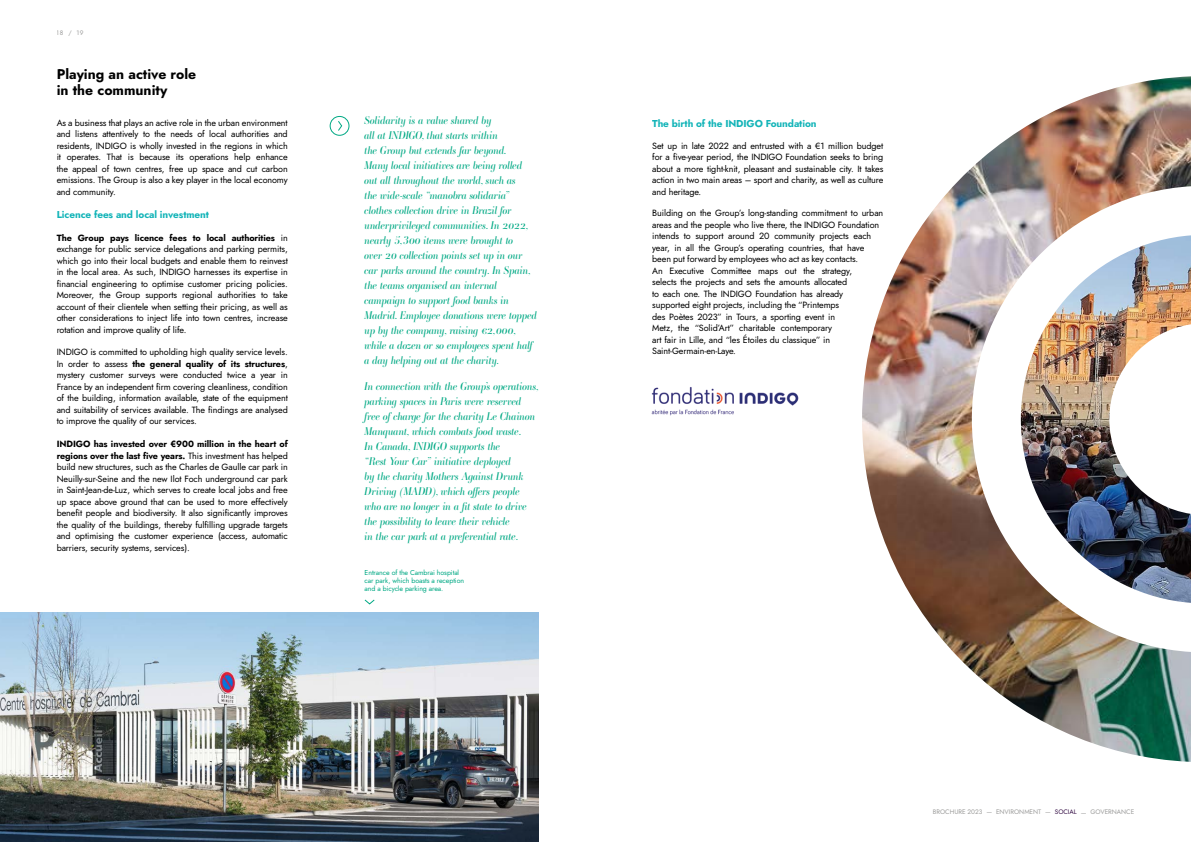
<style>
.page{position:relative;width:1191px;height:842px;background:#fff}
.page>*{position:absolute;margin:0;border:0;box-sizing:border-box;transform-origin:0 0}
.t1{font:700 14px/16px "Jost";color:#000}
.t2{font:italic 11px/15px "Ambroise Std";letter-spacing:-.01em;color:#00a984}
.t3{font:700 10px "Jost";letter-spacing:-.01em;color:#13b4b8}
.t4{font:9px/11.5px "Jost";letter-spacing:-.01em;color:#000;text-align:justify}
.t5{font:7px/8px "Jost";letter-spacing:-.01em;color:#00a984}
.t6{font:6.5px "Jost";color:#9d9d9c}
.s1{font-weight:700}
.s2{color:#371147}
</style>
<div class="page">
<img style="left:0;top:612px;width:539px;height:230px">
<div style="left:330px;top:116px;width:19px;height:20px;border:1px solid #00a984;border-radius:50%"></div>
<svg style="left:338px;top:121px;width:5px;height:10px"></svg>
<img style="left:651px;top:387px;width:148px;height:29px">
<svg style="left:364px;top:599px;width:11px;height:6px"></svg>
<img style="left:862px;top:76px;width:329px;height:686px">
<img style="left:1020px;top:235px;width:171px;height:368px">
<p class="t6" style="left:57px;top:29px;width:28px">18 / 19</p>
<p class="t1" style="left:57px;top:66px;width:141px">Playing an active role in the community</p>
<p class="t4" style="left:57px;top:117px;width:233px">As a business that plays an active role in the urban environment and listens attentively to the needs of local authorities and residents, INDIGO is wholly invested in the regions in which it operates. That is because its operations help enhance the appeal of town centres, free up space and cut carbon emissions. The Group is also a key player in the local economy and community.</p>
<p class="t3" style="left:57px;top:207px;width:154px">Licence fees and local investment</p>
<p class="t4" style="left:57px;top:232px;width:233px"><span class="s1">The Group pays licence fees to local authorities</span> in exchange for public service delegations and parking permits, which go into their local budgets and enable them to reinvest in the local area. As such, INDIGO harnesses its expertise in financial engineering to optimise customer pricing policies.<br>Moreover, the Group supports regional authorities to take account of their clientele when setting their pricing, as well as other considerations to inject life into town centres, increase rotation and improve quality of life.</p>
<p class="t4" style="left:57px;top:347px;width:233px">INDIGO is committed to upholding high quality service levels.<br>In order to assess <span class="s1">the general quality of its structures</span>, mystery customer surveys were conducted twice a year in France by an independent firm covering cleanliness, condition of the building, information available, state of the equipment and suitability of services available. The findings are analysed to improve the quality of our services.</p>
<p class="t4" style="left:57px;top:438px;width:233px"><span class="s1">INDIGO has invested over €900 million in the heart of regions over the last five years.</span> This investment has helped build new structures, such as the Charles de Gaulle car park in Neuilly-sur-Seine and the new Ilot Foch underground car park in Saint-Jean-de-Luz, which serves to create local jobs and free up space above ground that can be used to more effectively benefit people and biodiversity. It also significantly improves the quality of the buildings, thereby fulfilling upgrade targets and optimising the customer experience (access, automatic barriers, security systems, services).</p>
<p class="t2" style="left:364px;top:112px;width:174px">Solidarity is a value shared by<br>all at INDIGO, that starts within<br>the Group but extends far beyond.<br>Many local initiatives are being rolled out all throughout the world, such as<br>the wide-scale “manobra solidaria” clothes collection drive in Brazil for underprivileged communities. In 2022, nearly 5,300 items were brought to<br>over 20 collection points set up in our car parks around the country. In Spain, the teams organised an internal campaign to support food banks in Madrid. Employee donations were topped up by the company, raising €2,000, while a dozen or so employees spent half a day helping out at the charity.</p>
<p class="t2" style="left:364px;top:379px;width:176px">In connection with the Group’s operations, parking spaces in Paris were reserved free of charge for the charity Le Chainon Manquant, which combats food waste.<br>In Canada, INDIGO supports the<br>“Rest Your Car” initiative deployed<br>by the charity Mothers Against Drunk Driving (MADD), which offers people who are no longer in a fit state to drive the possibility to leave their vehicle<br>in the car park at a preferential rate.</p>
<p class="t5" style="left:364px;top:568px;width:101px">Entrance of the Cambrai hospital car park, which boasts a reception and a bicycle parking area.</p>
<p class="t3" style="left:652px;top:117px;width:166px">The birth of the INDIGO Foundation</p>
<p class="t4" style="left:652px;top:140px;width:233px">Set up in late 2022 and entrusted with a €1 million budget for a five-year period, the INDIGO Foundation seeks to bring about a more tight-knit, pleasant and sustainable city. It takes action in two main areas – sport and charity, as well as culture and heritage.</p>
<p class="t4" style="left:652px;top:207px;width:233px;text-align:left">Building on the Group’s long-standing commitment to urban areas and the people who live there, the INDIGO Foundation intends to support around 20 community projects each year, in all the Group’s operating countries, that have been put forward by employees who act as key contacts.<br>An Executive Committee maps out the strategy,<br>selects the projects and sets the amounts allocated<br>to each one. The INDIGO Foundation has already supported eight projects, including the “Printemps<br>des Poètes 2023” in Tours, a sporting event in<br>Metz, the “Solid’Art” charitable contemporary<br>art fair in Lille, and “les Étoiles du classique” in Saint-Germain-en-Laye.</p>
<p class="t6" style="left:932px;top:807px;width:203px">BROCHURE 2023 — ENVIRONMENT — <span class="s2">SOCIAL</span> — GOVERNANCE</p>
</div>
